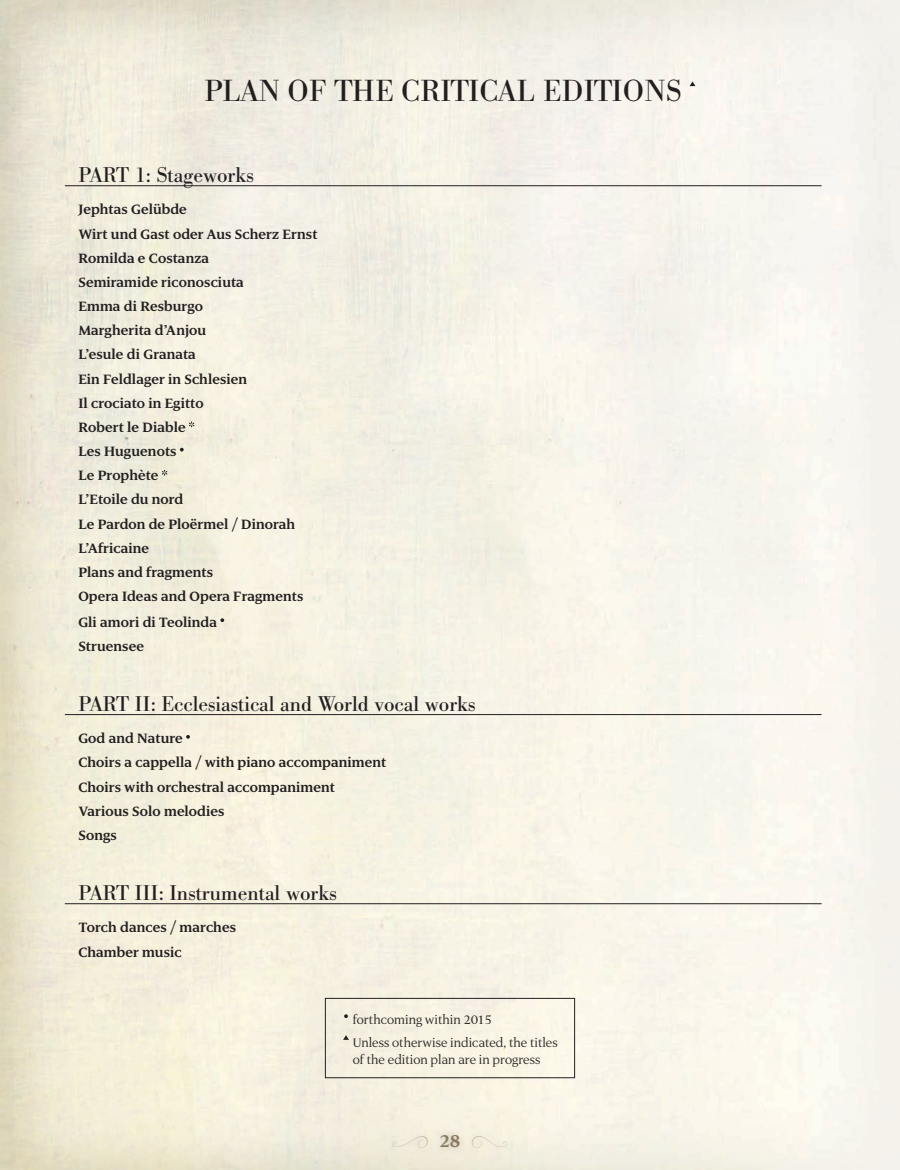
<style>
.page{position:relative;width:900px;height:1170px;background:#fff}
.page>*{position:absolute;margin:0;border:0;box-sizing:border-box;transform-origin:0 0}
.t1{font:30px "Bodoni BE";letter-spacing:.02em;color:#231f20}
.t2{font:21px "Bodoni BE";color:#231f20}
.t3{font:21px "Luxury Text PS Bold LF";color:#877a60}
.t4{font:16.5px/24.3px "Luxury Text PS Bold LF";letter-spacing:.005em;color:#231f20}
.t5{font:15px/23.2px "Luxury Text PS Roman LF";color:#231f20}
</style>
<div class="page">
<img style="left:0;top:0;width:899px;height:1169px">
<img style="left:387px;top:1129px;width:125px;height:24px">
<svg style="left:689px;top:81px;width:6px;height:5px"></svg>
<hr style="left:65px;top:185px;width:756px;height:1px;background:#231f20">
<svg style="left:189px;top:421px;width:5px;height:6px"></svg>
<svg style="left:180px;top:447px;width:4px;height:4px"></svg>
<svg style="left:162px;top:469px;width:5px;height:6px"></svg>
<svg style="left:220px;top:618px;width:4px;height:4px"></svg>
<hr style="left:65px;top:714px;width:756px;height:1px;background:#231f20">
<svg style="left:186px;top:734px;width:4px;height:4px"></svg>
<hr style="left:65px;top:903px;width:756px;height:1px;background:#231f20">
<svg style="left:344px;top:1014px;width:4px;height:3px"></svg>
<svg style="left:343px;top:1034px;width:6px;height:5px"></svg>
<div style="left:325px;top:997px;width:249px;height:80px;border:1px solid #231f20"></div>
<svg style="left:391px;top:1136px;width:39px;height:11px"></svg>
<svg style="left:469px;top:1136px;width:39px;height:11px"></svg>
<h1 class="t1" style="left:204px;top:74px;width:478px">Plan of the critical editions</h1>
<p class="t2" style="left:78px;top:163px;width:177px">Part 1: stageworks</p>
<p class="t4" style="left:78px;top:197px;width:240px">Jephtas Gelübde<br>Wirt und Gast oder Aus Scherz Ernst<br>Romilda e Costanza<br>Semiramide riconosciuta<br>Emma di Resburgo<br>Margherita d’Anjou<br>L’esule di Granata<br>Ein Feldlager in Schlesien<br>Il crociato in Egitto<br>Robert le Diable<br>Les Huguenots<br>Le Prophète<br>L’Etoile du nord<br>Le Pardon de Ploërmel / Dinorah<br>L’Africaine<br>Plans and fragments<br>Opera Ideas and Opera Fragments<br>Gli amori di Teolinda<br>Struensee</p>
<p class="t2" style="left:78px;top:691px;width:398px">Part ii: ecclesiastical and World vocal works</p>
<p class="t4" style="left:78px;top:726px;width:309px">God and Nature<br>Choirs a cappella / with piano accompaniment<br>Choirs with orchestral accompaniment<br>Various Solo melodies<br>Songs</p>
<p class="t2" style="left:78px;top:880px;width:260px">Part iii: instrumental works</p>
<p class="t4" style="left:78px;top:915px;width:159px">Torch dances / marches<br>Chamber music</p>
<p class="t5" style="left:352px;top:1007px;width:206px">forthcoming within 2015<br>Unless otherwise indicated, the titles</p>
<p class="t5" style="left:352px;top:1047px;width:189px">of the edition plan are in progress</p>
<p class="t3" style="left:439px;top:1130px;width:22px">28</p>
</div>
